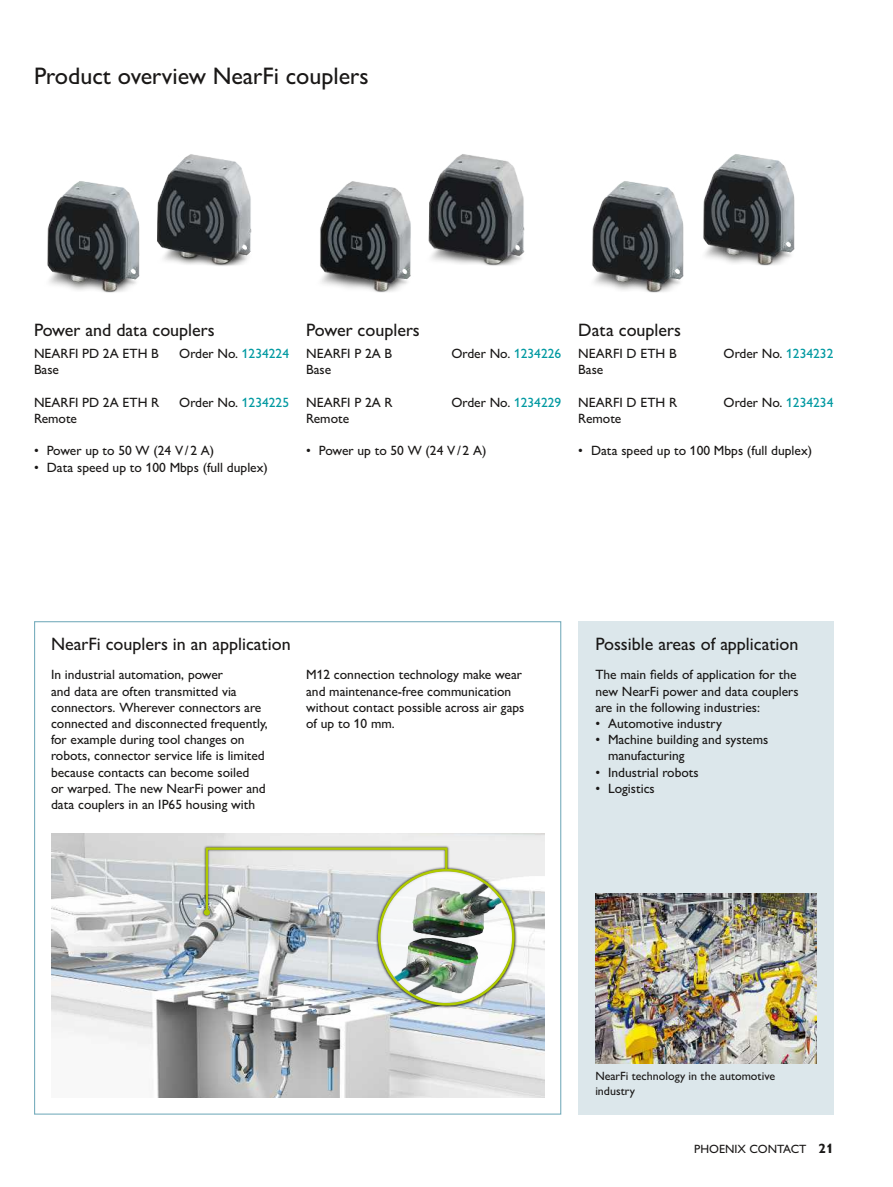
<style>
.page{position:relative;width:893px;height:1187px;background:#fff}
.page>*{position:absolute;margin:0;border:0;box-sizing:border-box;transform-origin:0 0}
.t1{font:24px "Px C Gill Alt One";color:#1a1817}
.t2{font:18px "Px C Gill Alt One";color:#1a1817}
.t3{font:13.5px/16.2px "Px C Gill Alt One";color:#1a1817}
.t4{font:12px/14.4px "Px C Gill Alt One";color:#1a1817}
.s1{color:#0099a1}
.s2{font-weight:700;font-size:13.5px}
</style>
<div class="page">
<div style="left:578px;top:621px;width:255px;height:493px;background:#dce7eb"></div>
<img style="left:47px;top:181px;width:93px;height:112px">
<img style="left:157px;top:154px;width:95px;height:112px">
<img style="left:320px;top:181px;width:91px;height:112px">
<img style="left:428px;top:154px;width:97px;height:112px">
<img style="left:592px;top:181px;width:92px;height:112px">
<img style="left:703px;top:154px;width:92px;height:112px">
<img style="left:595px;top:893px;width:221px;height:170px">
<img style="left:51px;top:833px;width:493px;height:264px">
<img style="left:344px;top:835px;width:200px;height:204px">
<img style="left:170px;top:833px;width:311px;height:115px">
<svg style="left:204px;top:846px;width:311px;height:159px;background:#cbd0cc"></svg>
<img style="left:348px;top:874px;width:187px;height:125px">
<h1 class="t1" style="left:34px;top:62px;width:336px">Product overview NearFi couplers</h1>
<h2 class="t2" style="left:34px;top:319px;width:182px">Power and data couplers</h2>
<p class="t3" style="left:34px;top:345px;width:126px">NEARFI PD 2A ETH B</p>
<p class="t3" style="left:179px;top:345px;width:111px">Order No. <span class="s1">1234224</span></p>
<p class="t3" style="left:34px;top:361px;width:27px">Base</p>
<p class="t3" style="left:34px;top:394px;width:127px">NEARFI PD 2A ETH R</p>
<p class="t3" style="left:179px;top:394px;width:111px">Order No. <span class="s1">1234225</span></p>
<p class="t3" style="left:34px;top:410px;width:45px">Remote</p>
<p class="t3" style="left:34px;top:442px;width:182px">• Power up to 50 W (24 V / 2 A)</p>
<p class="t3" style="left:34px;top:459px;width:235px">• Data speed up to 100 Mbps (full duplex)</p>
<h2 class="t2" style="left:306px;top:319px;width:115px">Power couplers</h2>
<p class="t3" style="left:306px;top:345px;width:87px">NEARFI P 2A B</p>
<p class="t3" style="left:451px;top:345px;width:111px">Order No. <span class="s1">1234226</span></p>
<p class="t3" style="left:306px;top:361px;width:27px">Base</p>
<p class="t3" style="left:306px;top:394px;width:88px">NEARFI P 2A R</p>
<p class="t3" style="left:451px;top:394px;width:111px">Order No. <span class="s1">1234229</span></p>
<p class="t3" style="left:306px;top:410px;width:45px">Remote</p>
<p class="t3" style="left:306px;top:442px;width:182px">• Power up to 50 W (24 V / 2 A)</p>
<h2 class="t2" style="left:578px;top:319px;width:104px">Data couplers</h2>
<p class="t3" style="left:578px;top:345px;width:100px">NEARFI D ETH B</p>
<p class="t3" style="left:724px;top:345px;width:111px">Order No. <span class="s1">1234232</span></p>
<p class="t3" style="left:578px;top:361px;width:27px">Base</p>
<p class="t3" style="left:578px;top:394px;width:101px">NEARFI D ETH R</p>
<p class="t3" style="left:724px;top:394px;width:111px">Order No. <span class="s1">1234234</span></p>
<p class="t3" style="left:578px;top:410px;width:45px">Remote</p>
<p class="t3" style="left:578px;top:442px;width:235px">• Data speed up to 100 Mbps (full duplex)</p>
<h2 class="t2" style="left:51px;top:633px;width:241px">NearFi couplers in an application</h2>
<p class="t3" style="left:51px;top:666px;width:218px">In industrial automation, power<br>and data are often transmitted via connectors. Wherever connectors are connected and disconnected frequently, for example during tool changes on robots, connector service life is limited because contacts can become soiled<br>or warped. The new NearFi power and data couplers in an IP65 housing with</p>
<p class="t3" style="left:306px;top:666px;width:220px">M12 connection technology make wear and maintenance-free communication without contact possible across air gaps of up to 10 mm.</p>
<h2 class="t2" style="left:595px;top:633px;width:205px">Possible areas of application</h2>
<p class="t3" style="left:595px;top:666px;width:205px">The main fields of application for the new NearFi power and data couplers are in the following industries:</p>
<p class="t3" style="left:595px;top:715px;width:128px">• Automotive industry</p>
<p class="t3" style="left:608px;top:731px;width:162px;text-indent:-13px">• Machine building and systems manufacturing</p>
<p class="t3" style="left:595px;top:763px;width:105px">• Industrial robots</p>
<p class="t3" style="left:595px;top:780px;width:61px">• Logistics</p>
<p class="t4" style="left:595px;top:1068px;width:181px">NearFi technology in the automotive industry</p>
<p class="t4" style="left:694px;top:1141px;width:141px">PHOENIX CONTACT <span class="s2">21</span></p>
</div>
